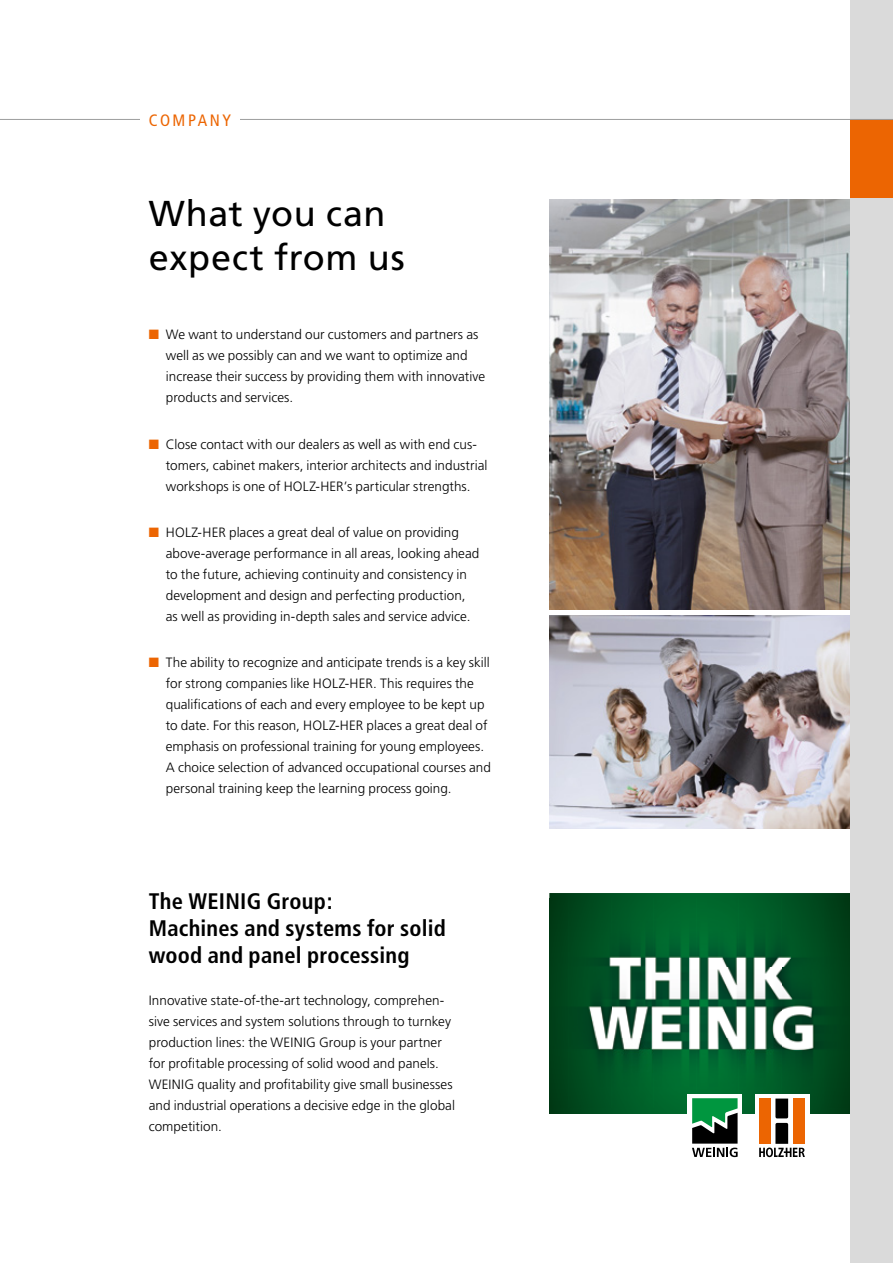
<style>
.page{position:relative;width:893px;height:1263px;background:#fff}
.page>*{position:absolute;margin:0;border:0;box-sizing:border-box;transform-origin:0 0}
.t1{font:36px/43.5px "Frutiger";letter-spacing:.02em;color:#000}
.t2{font:700 condensed 22.5px/27px "Frutiger";letter-spacing:.01em;color:#000}
.t3{font:condensed 16.5px "Frutiger";letter-spacing:.155em;color:#ec6502}
.t4{font:300 13.5px/21px "Frutiger";color:#000}
.s1{color:#ec6502}
</style>
<div class="page">
<img style="left:549px;top:420px;width:301px;height:189px">
<img style="left:549px;top:615px;width:301px;height:213px">
<svg style="left:549px;top:893px;width:301px;height:5px"></svg>
<img style="left:549px;top:898px;width:301px;height:215px">
<div style="left:755px;top:1094px;width:54px;height:67px;background:#fff"></div>
<svg style="left:759px;top:1098px;width:46px;height:59px"></svg>
<div style="left:687px;top:1094px;width:55px;height:67px;background:#fff"></div>
<svg style="left:692px;top:1098px;width:46px;height:59px"></svg>
<div style="left:850px;top:0;width:43px;height:1263px;background:#dadada"></div>
<svg style="left:0;top:119px;width:893px;height:301px"></svg>
<div style="left:140px;top:105px;width:100px;height:30px;background:#fff"></div>
<p class="t3" style="left:149px;top:111px;width:84px">COMPANY</p>
<h1 class="t1" style="left:149px;top:192px;width:258px">What you can expect from us</h1>
<p class="t4" style="left:166px;top:324px;width:321px;text-indent:-17px"><span class="s1">■</span> We want to understand our customers and partners as well as we possibly can and we want to optimize and increase their success by providing them with innovative products and services.</p>
<p class="t4" style="left:166px;top:434px;width:323px;text-indent:-17px"><span class="s1">■</span> Close contact with our dealers as well as with end cus&shy;tomers, cabinet makers, interior architects and industrial workshops is one of HOLZ-HER’s particular strengths.</p>
<p class="t4" style="left:166px;top:522px;width:315px;text-indent:-17px"><span class="s1">■</span> HOLZ-HER places a great deal of value on providing above-average performance in all areas, looking ahead to the future, achieving continuity and consistency in development and design and perfecting production, as well as providing in-depth sales and service advice.</p>
<p class="t4" style="left:166px;top:652px;width:327px;text-indent:-17px"><span class="s1">■</span> The ability to recognize and anticipate trends is a key skill for strong companies like HOLZ-HER. This requires the qualifications of each and every employee to be kept up to date. For this reason, HOLZ-HER places a great deal of emphasis on professional training for young employees.<br>A choice selection of advanced occupational courses and personal training keep the learning process going.</p>
<h2 class="t2" style="left:149px;top:887px;width:298px">The WEINIG Group:<br>Machines and systems for solid wood and panel processing</h2>
<p class="t4" style="left:149px;top:990px;width:308px">Innovative state-of-the-art technology, comprehen&shy;sive services and system solutions through to turnkey production lines: the WEINIG Group is your partner for profitable processing of solid wood and panels.<br>WEINIG quality and profitability give small businesses and industrial operations a decisive edge in the global competition.</p>
</div>
